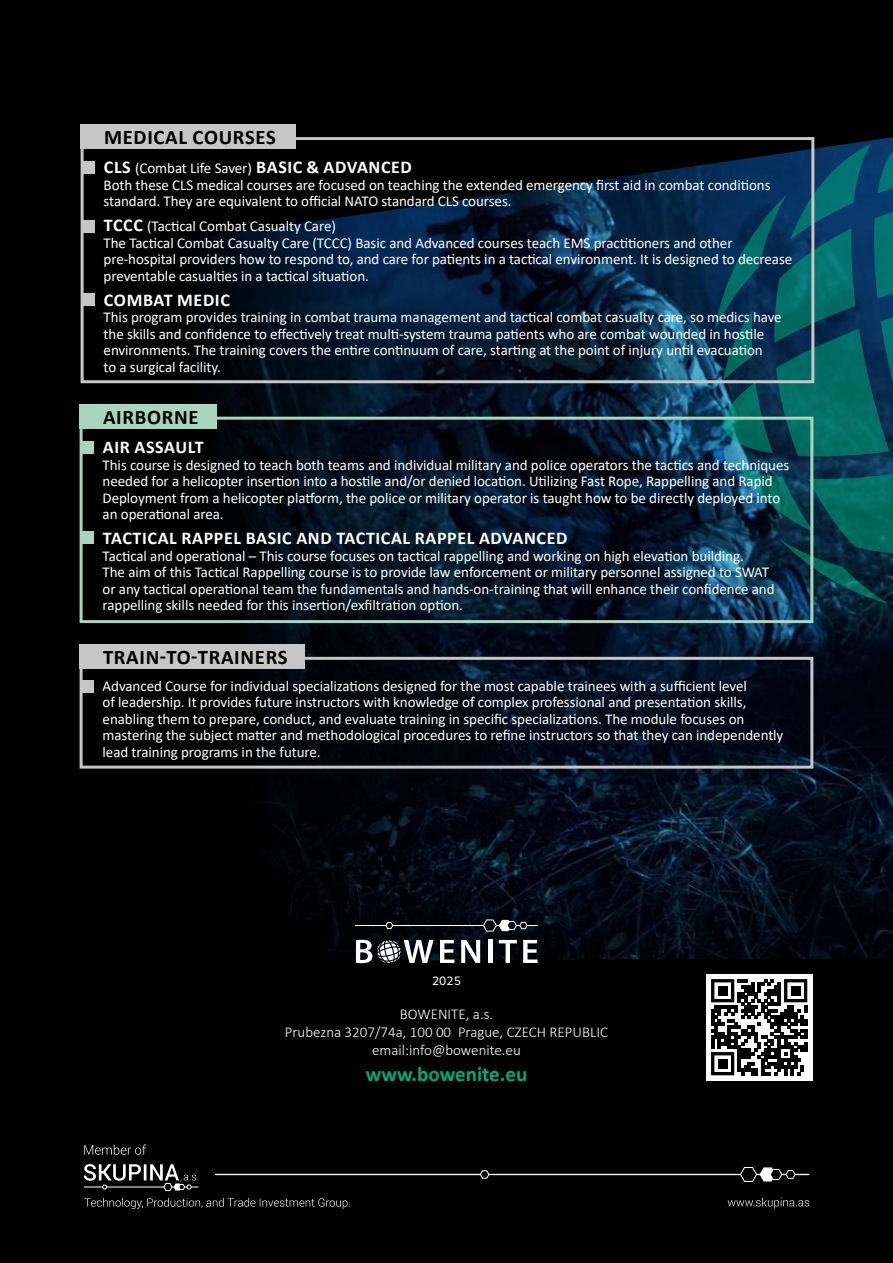
<style>
.page{position:relative;width:893px;height:1263px;background:#000}
.page>*{position:absolute;margin:0;border:0;box-sizing:border-box;transform-origin:0 0}
.t1{font:700 21px "Calibri";color:#00a97c}
.t2{font:700 20.7px "Calibri";letter-spacing:.035em;color:#000}
.t3{font:700 18px "Calibri";letter-spacing:.035em;color:#fff}
.t4{font:15px/16.5px "Calibri";letter-spacing:-.005em;color:#fff}
.t5{font:300 15px/18px "Calibri";color:#fff;text-align:center}
.t6{font:12px "Core Sans A45";color:#fff}
.s1{font-weight:400;font-size:15px}
.s2{font-weight:700;font-size:18px}
</style>
<div class="page">
<img style="left:183px;top:163px;width:710px;height:630px">
<svg style="left:714px;top:137px;width:179px;height:474px;background:#08485b"></svg>
<svg style="left:261px;top:793px;width:632px;height:288px"></svg>
<div style="left:80px;top:417px;width:733px;height:206px;border:3px solid #a7d5be"></div>
<div style="left:80px;top:404px;width:137px;height:24px;background:#a7d5be"></div>
<div style="left:82px;top:441px;width:12px;height:12px;background:#a7d5be"></div>
<div style="left:82px;top:532px;width:12px;height:12px;background:#a7d5be"></div>
<svg style="left:356px;top:940px;width:78px;height:23px"></svg>
<svg style="left:440px;top:940px;width:14px;height:23px"></svg>
<svg style="left:461px;top:940px;width:19px;height:23px"></svg>
<hr style="left:489px;top:940px;width:4px;height:23px;background:#fff">
<svg style="left:499px;top:940px;width:18px;height:23px"></svg>
<svg style="left:523px;top:940px;width:15px;height:23px"></svg>
<hr style="left:355px;top:925px;width:31px;height:1px;background:#fff">
<hr style="left:393px;top:925px;width:91px;height:1px;background:#fff">
<svg style="left:385px;top:922px;width:8px;height:7px"></svg>
<svg style="left:483px;top:919px;width:55px;height:13px"></svg>
<div style="left:706px;top:974px;width:106px;height:106px;background:#fff"></div>
<svg style="left:711px;top:979px;width:96px;height:96px"></svg>
<div style="left:718px;top:986px;width:10px;height:10px;background:#000"></div>
<div style="left:791px;top:986px;width:10px;height:10px;background:#000"></div>
<div style="left:718px;top:1059px;width:10px;height:10px;background:#000"></div>
<svg style="left:728px;top:1197px;width:81px;height:12px"></svg>
<svg style="left:84px;top:1144px;width:62px;height:11px"></svg>
<svg style="left:84px;top:1164px;width:114px;height:27px"></svg>
<hr style="left:488px;top:1174px;width:253px;height:1px;background:#fff">
<hr style="left:215px;top:1174px;width:265px;height:1px;background:#fff">
<svg style="left:479px;top:1170px;width:11px;height:9px"></svg>
<svg style="left:739px;top:1167px;width:70px;height:15px"></svg>
<svg style="left:85px;top:1198px;width:265px;height:11px"></svg>
<div style="left:80px;top:657px;width:733px;height:112px;border:3px solid #c6c6c6"></div>
<div style="left:80px;top:644px;width:225px;height:25px;background:#c6c6c6"></div>
<div style="left:82px;top:680px;width:12px;height:13px;background:#c6c6c6"></div>
<div style="left:81px;top:137px;width:733px;height:246px;border:3px solid #c6c6c6"></div>
<div style="left:81px;top:124px;width:215px;height:25px;background:#c6c6c6"></div>
<div style="left:83px;top:161px;width:12px;height:13px;background:#c6c6c6"></div>
<div style="left:83px;top:220px;width:12px;height:12px;background:#c6c6c6"></div>
<div style="left:83px;top:294px;width:12px;height:12px;background:#c6c6c6"></div>
<h2 class="t2" style="left:104px;top:123px;width:173px">MEDICAL COURSES</h2>
<p class="t3" style="left:104px;top:155px;width:309px">CLS <span class="s1">(Combat Life Saver)</span> BASIC &amp; ADVANCED</p>
<p class="t4" style="left:104px;top:176px;width:668px">Both these CLS medical courses are focused on teaching the extended emergency first aid in combat conditions standard. They are equivalent to official NATO standard CLS courses.</p>
<p class="t4" style="left:104px;top:218px;width:690px"><span class="s2">TCCC</span> (Tactical Combat Casualty Care)<br>The Tactical Combat Casualty Care (TCCC) Basic and Advanced courses teach EMS practitioners and other pre-hospital providers how to respond to, and care for patients in a tactical environment. It is designed to decrease preventable casualties in a tactical situation.</p>
<p class="t3" style="left:104px;top:287px;width:127px">COMBAT MEDIC</p>
<p class="t4" style="left:104px;top:309px;width:680px">This program provides training in combat trauma management and tactical combat casualty care, so medics have the skills and confidence to effectively treat multi-system trauma patients who are combat wounded in hostile environments. The training covers the entire continuum of care, starting at the point of injury until evacuation<br>to a surgical facility.</p>
<h2 class="t2" style="left:103px;top:402px;width:97px">AIRBORNE</h2>
<p class="t3" style="left:103px;top:434px;width:102px">AIR ASSAULT</p>
<p class="t4" style="left:103px;top:456px;width:688px">This course is designed to teach both teams and individual military and police operators the tactics and techniques needed for a helicopter insertion into a hostile and/or denied location. Utilizing Fast Rope, Rappelling and Rapid Deployment from a helicopter platform, the police or military operator is taught how to be directly deployed into an operational area.</p>
<p class="t3" style="left:103px;top:525px;width:466px">TACTICAL RAPPEL BASIC AND TACTICAL RAPPEL ADVANCED</p>
<p class="t4" style="left:103px;top:547px;width:673px">Tactical and operational – This course focuses on tactical rappelling and working on high elevation building.<br>The aim of this Tactical Rappelling course is to provide law enforcement or military personnel assigned to SWAT or any tactical operational team the fundamentals and hands-on-training that will enhance their confidence and rappelling skills needed for this insertion/exfiltration option.</p>
<h2 class="t2" style="left:103px;top:642px;width:186px">TRAIN-TO-TRAINERS</h2>
<p class="t4" style="left:103px;top:677px;width:682px">Advanced Course for individual specializations designed for the most capable trainees with a sufficient level<br>of leadership. It provides future instructors with knowledge of complex professional and presentation skills, enabling them to prepare, conduct, and evaluate training in specific specializations. The module focuses on mastering the subject matter and methodological procedures to refine instructors so that they can independently lead training programs in the future.</p>
<p class="t6" style="left:432px;top:973px;width:30px">2025</p>
<p class="t5" style="left:285px;top:1005px;width:325px">BOWENITE, a.s.<br>Prubezna 3207/74a, 100 00 Prague, CZECH REPUBLIC email:info@bowenite.eu</p>
<h1 class="t1" style="left:366px;top:1059px;width:163px">www.bowenite.eu</h1>
</div>
